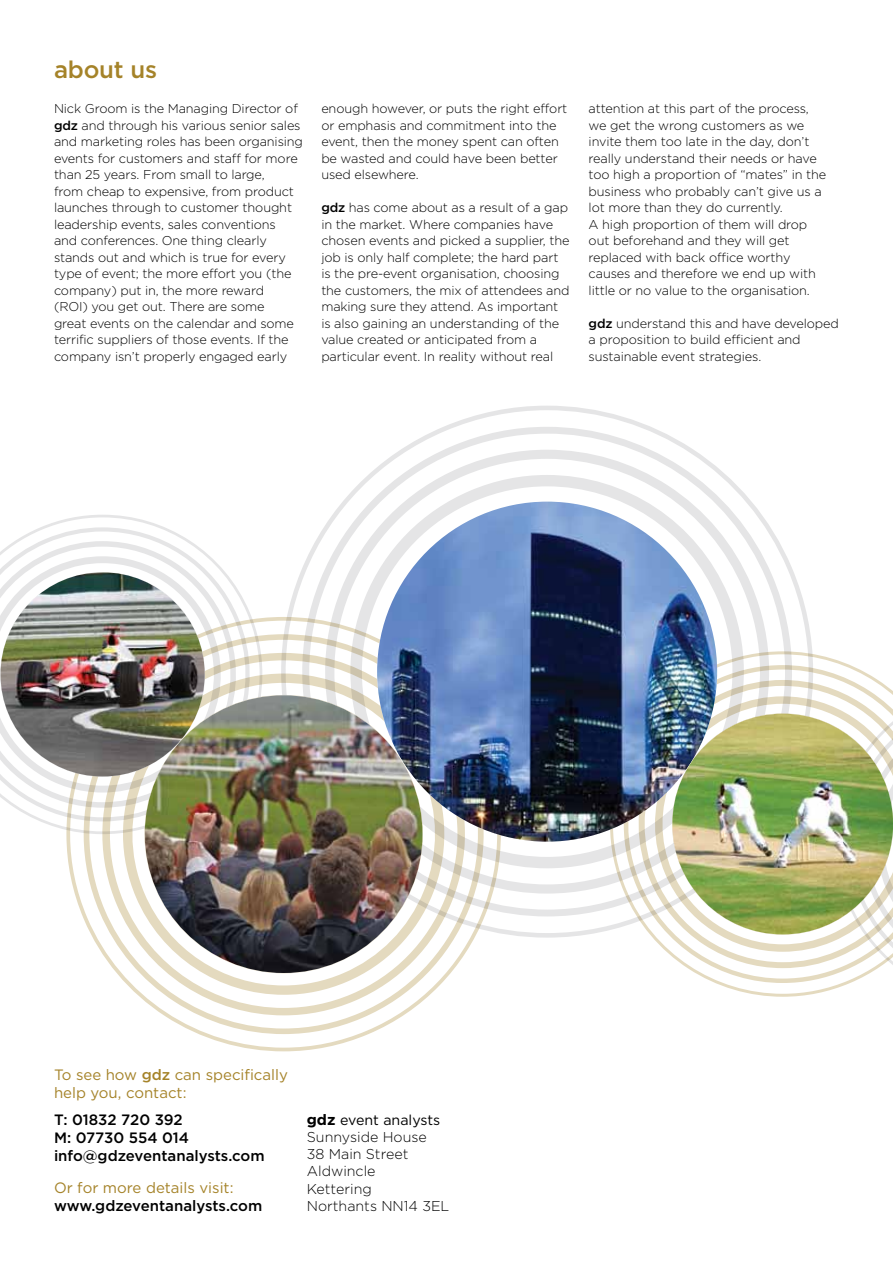
<style>
.page{position:relative;width:893px;height:1263px;background:#fff}
.page>*{position:absolute;margin:0;border:0;box-sizing:border-box;transform-origin:0 0}
.t1{font:500 24px "Gotham";letter-spacing:-.01em;color:#a58329}
.t2{font:500 15px/18px "Gotham";color:#000}
.t3{font:15px/18px "Gotham";color:#a58329}
.t4{font:300 14.25px/17.2px "Gotham";color:#000}
.t5{font:300 12.75px/16.5px "Gotham";letter-spacing:-.01em;color:#000}
.s1{font-weight:500}
.s2{font-weight:700;font-size:15px}
.s3{font-weight:400}
</style>
<div class="page">
<svg style="left:287px;top:406px;width:525px;height:532px"></svg>
<svg style="left:66px;top:617px;width:436px;height:434px"></svg>
<svg style="left:609px;top:651px;width:276px;height:346px"></svg>
<svg style="left:0;top:515px;width:264px;height:319px"></svg>
<img style="left:377px;top:502px;width:340px;height:340px;border-radius:170px">
<img style="left:145px;top:695px;width:277px;height:278px;border-radius:139px">
<img style="left:1px;top:572px;width:204px;height:204px;border-radius:102px">
<svg style="left:834px;top:685px;width:59px;height:312px"></svg>
<img style="left:672px;top:714px;width:221px;height:220px;border-radius:109px">
<h1 class="t1" style="left:54px;top:56px;width:105px">about us</h1>
<p class="t5" style="left:54px;top:100px;width:251px">Nick Groom is the Managing Director of <span class="s1">gdz</span> and through his various senior sales and marketing roles has been organising events for customers and staff for more than 25 years. From small to large,<br>from cheap to expensive, from product launches through to customer thought leadership events, sales conventions<br>and conferences. One thing clearly stands out and which is true for every type of event; the more effort you (the company) put in, the more reward<br>(ROI) you get out. There are some<br>great events on the calendar and some terrific suppliers of those events. If the company isn’t properly engaged early</p>
<p class="t5" style="left:321px;top:100px;width:248px">enough however, or puts the right effort or emphasis and commitment into the event, then the money spent can often be wasted and could have been better used elsewhere.</p>
<p class="t5" style="left:321px;top:199px;width:250px"><span class="s1">gdz</span> has come about as a result of a gap in the market. Where companies have chosen events and picked a supplier, the job is only half complete; the hard part is the pre-event organisation, choosing the customers, the mix of attendees and making sure they attend. As important is also gaining an understanding of the value created or anticipated from a particular event. In reality without real</p>
<p class="t5" style="left:589px;top:100px;width:239px">attention at this part of the process, we get the wrong customers as we invite them too late in the day, don’t really understand their needs or have too high a proportion of “mates” in the business who probably can’t give us a lot more than they do currently.<br>A high proportion of them will drop out beforehand and they will get replaced with back office worthy causes and therefore we end up with little or no value to the organisation.</p>
<p class="t5" style="left:589px;top:315px;width:252px"><span class="s1">gdz</span> understand this and have developed a proposition to build efficient and sustainable event strategies.</p>
<p class="t3" style="left:54px;top:1066px;width:235px">To see how <span class="s1">gdz</span> can specifically help you, contact:</p>
<p class="t2" style="left:54px;top:1110px;width:212px">T: 01832 720 392<br>M: 07730 554 014 info@gdzeventanalysts.com</p>
<p class="t3" style="left:54px;top:1178px;width:181px">Or for more details visit:</p>
<p class="t2" style="left:54px;top:1196px;width:210px">www.gdzeventanalysts.com</p>
<p class="t4" style="left:307px;top:1111px;width:144px"><span class="s2">gdz</span> <span class="s3">event analysts<br></span>Sunnyside House<br>38 Main Street<br>Aldwincle<br>Kettering<br>Northants NN14 3EL</p>
</div>
